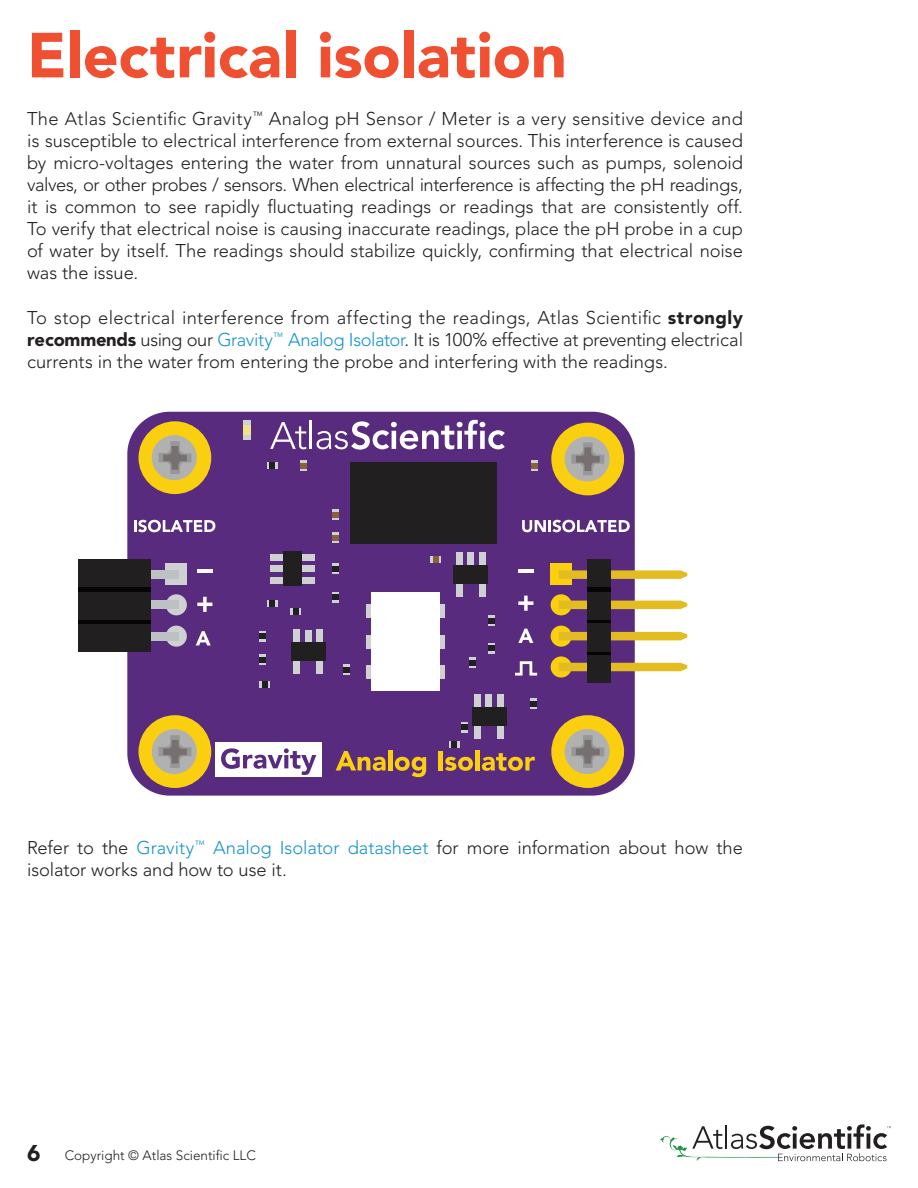
<style>
.page{position:relative;width:918px;height:1188px;background:#fff}
.page>*{position:absolute;margin:0;border:0;box-sizing:border-box;transform-origin:0 0}
.t1{font:900 63px "Avenir";letter-spacing:-.005em;color:#ef5032}
.t2{font:300 18.3px/22px "Avenir";letter-spacing:-.005em;color:#231f20;text-align:justify}
.t3{font:300 13.5px "Avenir";color:#231f20}
.s1{font-size:18px}
.s2{font-weight:900}
.s3{color:#1793cf}
.s4{font-weight:900;font-size:22.65px}
</style>
<div class="page">
<div style="left:127px;top:412px;width:508px;height:384px;background:#592b7f;border-radius:42px"></div>
<div style="left:215px;top:742px;width:106px;height:35px;background:#fff"></div>
<svg style="left:336px;top:751px;width:50px;height:20px"></svg>
<hr style="left:388px;top:750px;width:4px;height:21px;background:#facf0f">
<svg style="left:395px;top:757px;width:31px;height:20px"></svg>
<hr style="left:438px;top:751px;width:4px;height:20px;background:#facf0f">
<svg style="left:445px;top:757px;width:28px;height:14px"></svg>
<div style="left:475px;top:750px;width:5px;height:21px;background:#facf0f"></div>
<svg style="left:482px;top:753px;width:53px;height:18px"></svg>
<svg style="left:221px;top:748px;width:95px;height:27px"></svg>
<svg style="left:270px;top:422px;width:36px;height:27px"></svg>
<hr style="left:310px;top:420px;width:2px;height:29px;background:#fff">
<svg style="left:317px;top:420px;width:188px;height:30px"></svg>
<div style="left:270px;top:566px;width:44px;height:6px;background:#ced0d2"></div>
<div style="left:270px;top:554px;width:44px;height:7px;background:#ced0d2"></div>
<div style="left:270px;top:577px;width:44px;height:7px;background:#ced0d2"></div>
<div style="left:283px;top:552px;width:19px;height:34px;background:#211f1f"></div>
<div style="left:486px;top:694px;width:6px;height:25px;background:#ced0d2"></div>
<div style="left:497px;top:694px;width:7px;height:44px;background:#ced0d2"></div>
<div style="left:474px;top:694px;width:6px;height:44px;background:#ced0d2"></div>
<div style="left:472px;top:707px;width:34px;height:19px;background:#211f1f"></div>
<div style="left:305px;top:630px;width:7px;height:24px;background:#ced0d2"></div>
<div style="left:317px;top:630px;width:6px;height:44px;background:#ced0d2"></div>
<div style="left:294px;top:630px;width:6px;height:44px;background:#ced0d2"></div>
<div style="left:291px;top:643px;width:35px;height:18px;background:#211f1f"></div>
<div style="left:467px;top:553px;width:7px;height:24px;background:#ced0d2"></div>
<div style="left:479px;top:553px;width:6px;height:44px;background:#ced0d2"></div>
<div style="left:456px;top:553px;width:6px;height:44px;background:#ced0d2"></div>
<div style="left:453px;top:565px;width:35px;height:19px;background:#211f1f"></div>
<div style="left:244px;top:421px;width:7px;height:19px;background:#ced0d2"></div>
<div style="left:244px;top:425px;width:7px;height:10px;background:#f2e18b"></div>
<svg style="left:532px;top:460px;width:6px;height:11px"></svg>
<svg style="left:532px;top:463px;width:6px;height:5px"></svg>
<svg style="left:461px;top:722px;width:6px;height:11px"></svg>
<svg style="left:461px;top:725px;width:6px;height:5px"></svg>
<div style="left:530px;top:698px;width:6px;height:11px;background:#ced0d2"></div>
<svg style="left:530px;top:701px;width:6px;height:6px"></svg>
<div style="left:470px;top:657px;width:6px;height:11px;background:#ced0d2"></div>
<svg style="left:470px;top:660px;width:6px;height:6px"></svg>
<svg style="left:489px;top:643px;width:6px;height:11px"></svg>
<svg style="left:489px;top:646px;width:6px;height:5px"></svg>
<div style="left:489px;top:616px;width:6px;height:10px;background:#ced0d2"></div>
<svg style="left:489px;top:618px;width:6px;height:6px"></svg>
<div style="left:449px;top:741px;width:11px;height:6px;background:#ced0d2"></div>
<svg style="left:451px;top:741px;width:6px;height:6px"></svg>
<div style="left:430px;top:556px;width:11px;height:6px;background:#ced0d2"></div>
<svg style="left:433px;top:556px;width:6px;height:6px"></svg>
<svg style="left:300px;top:460px;width:6px;height:11px"></svg>
<svg style="left:300px;top:463px;width:6px;height:5px"></svg>
<svg style="left:333px;top:509px;width:6px;height:11px"></svg>
<svg style="left:333px;top:512px;width:6px;height:5px"></svg>
<div style="left:333px;top:532px;width:6px;height:11px;background:#ced0d2"></div>
<svg style="left:333px;top:535px;width:6px;height:6px"></svg>
<div style="left:333px;top:563px;width:6px;height:11px;background:#ced0d2"></div>
<svg style="left:333px;top:566px;width:6px;height:6px"></svg>
<svg style="left:333px;top:592px;width:6px;height:11px"></svg>
<svg style="left:333px;top:595px;width:6px;height:5px"></svg>
<div style="left:260px;top:631px;width:6px;height:11px;background:#ced0d2"></div>
<svg style="left:260px;top:633px;width:6px;height:6px"></svg>
<div style="left:260px;top:655px;width:6px;height:10px;background:#ced0d2"></div>
<svg style="left:260px;top:657px;width:6px;height:6px"></svg>
<div style="left:344px;top:665px;width:6px;height:10px;background:#ced0d2"></div>
<svg style="left:344px;top:667px;width:6px;height:6px"></svg>
<div style="left:267px;top:463px;width:10px;height:6px;background:#ced0d2"></div>
<svg style="left:269px;top:463px;width:6px;height:6px"></svg>
<div style="left:267px;top:601px;width:10px;height:6px;background:#ced0d2"></div>
<svg style="left:269px;top:601px;width:6px;height:6px"></svg>
<div style="left:260px;top:681px;width:10px;height:6px;background:#ced0d2"></div>
<svg style="left:262px;top:681px;width:6px;height:6px"></svg>
<div style="left:290px;top:609px;width:11px;height:6px;background:#ced0d2"></div>
<svg style="left:293px;top:609px;width:6px;height:6px"></svg>
<svg style="left:134px;top:520px;width:81px;height:12px"></svg>
<svg style="left:522px;top:520px;width:108px;height:12px"></svg>
<svg style="left:518px;top:596px;width:15px;height:15px"></svg>
<hr style="left:518px;top:569px;width:15px;height:3px;background:#fff">
<svg style="left:196px;top:631px;width:15px;height:14px"></svg>
<svg style="left:518px;top:629px;width:15px;height:14px"></svg>
<svg style="left:197px;top:597px;width:15px;height:15px"></svg>
<hr style="left:197px;top:569px;width:15px;height:3px;background:#fff">
<div style="left:551px;top:563px;width:21px;height:22px;background:#facf0f"></div>
<div style="left:551px;top:594px;width:21px;height:21px;background:#facf0f;border-radius:50%"></div>
<div style="left:551px;top:626px;width:21px;height:21px;background:#facf0f;border-radius:50%"></div>
<svg style="left:559px;top:570px;width:128px;height:9px"></svg>
<svg style="left:559px;top:601px;width:128px;height:8px"></svg>
<svg style="left:559px;top:632px;width:128px;height:8px"></svg>
<div style="left:587px;top:559px;width:24px;height:123px;background:#050504"></div>
<div style="left:587px;top:559px;width:24px;height:28px;background:#211f1f"></div>
<div style="left:587px;top:592px;width:24px;height:28px;background:#211f1f"></div>
<div style="left:587px;top:624px;width:24px;height:27px;background:#211f1f"></div>
<div style="left:551px;top:656px;width:21px;height:22px;background:#facf0f;border-radius:50%"></div>
<svg style="left:559px;top:663px;width:128px;height:8px"></svg>
<div style="left:587px;top:623px;width:24px;height:27px;background:#211f1f"></div>
<div style="left:587px;top:655px;width:24px;height:27px;background:#211f1f"></div>
<div style="left:166px;top:563px;width:21px;height:22px;background:#ced0d2"></div>
<div style="left:166px;top:594px;width:21px;height:21px;background:#ced0d2;border-radius:50%"></div>
<div style="left:166px;top:626px;width:21px;height:21px;background:#ced0d2;border-radius:50%"></div>
<div style="left:137px;top:570px;width:42px;height:9px;background:#bec1c3"></div>
<div style="left:139px;top:601px;width:40px;height:8px;background:#bec1c3"></div>
<div style="left:137px;top:632px;width:42px;height:8px;background:#bec1c3"></div>
<div style="left:78px;top:559px;width:72px;height:92px;background:#050504"></div>
<div style="left:78px;top:559px;width:72px;height:28px;background:#211f1f"></div>
<div style="left:78px;top:592px;width:72px;height:28px;background:#211f1f"></div>
<div style="left:78px;top:624px;width:72px;height:27px;background:#211f1f"></div>
<svg style="left:551px;top:423px;width:73px;height:72px"></svg>
<svg style="left:551px;top:715px;width:73px;height:73px"></svg>
<svg style="left:139px;top:715px;width:72px;height:73px"></svg>
<svg style="left:139px;top:421px;width:72px;height:73px"></svg>
<div style="left:350px;top:462px;width:146px;height:82px;background:#211f1f"></div>
<svg style="left:515px;top:661px;width:23px;height:15px"></svg>
<div style="left:367px;top:604px;width:78px;height:13px;background:#ced0d2"></div>
<div style="left:367px;top:635px;width:78px;height:13px;background:#ced0d2"></div>
<div style="left:367px;top:666px;width:78px;height:13px;background:#ced0d2"></div>
<div style="left:372px;top:592px;width:68px;height:99px;background:#fff"></div>
<svg style="left:660px;top:1124px;width:231px;height:37px"></svg>
<p class="t1" style="left:27px;top:17px;width:541px">Electrical isolation</p>
<p class="t2" style="left:27px;top:108px;width:718px">The <span class="s1">Atlas Scientific</span> Gravity<sup>™</sup> Analog pH Sensor / Meter is a very sensitive device and is susceptible to electrical interference from external sources. This interference is caused by micro-voltages entering the water from unnatural sources such as pumps, solenoid valves, or other probes / sensors. When electrical interference is affecting the pH readings, it is common to see rapidly fluctuating readings or readings that are consistently off.<br>To verify that electrical noise is causing inaccurate readings, place the pH probe in a cup of water by itself. The readings should stabilize quickly, confirming that electrical noise was the issue.</p>
<p class="t2" style="left:27px;top:306px;width:718px">To stop electrical interference from affecting the readings, Atlas Scientific <span class="s2">strongly recommends</span> using our <span class="s3">Gravity</span><sup>™</sup> <span class="s3">Analog Isolator</span>. It is 100% effective at preventing electrical currents in the water from entering the probe and interfering with the readings.</p>
<p class="t2" style="left:27px;top:836px;width:717px">Refer to the <span class="s3">Gravity</span><sup>™</sup> <span class="s3">Analog Isolator datasheet</span> for more information about how the isolator works and how to use it.</p>
<p class="t3" style="left:27px;top:1148px;width:230px"><span class="s4">6</span> Copyright © Atlas Scientific LLC</p>
</div>
